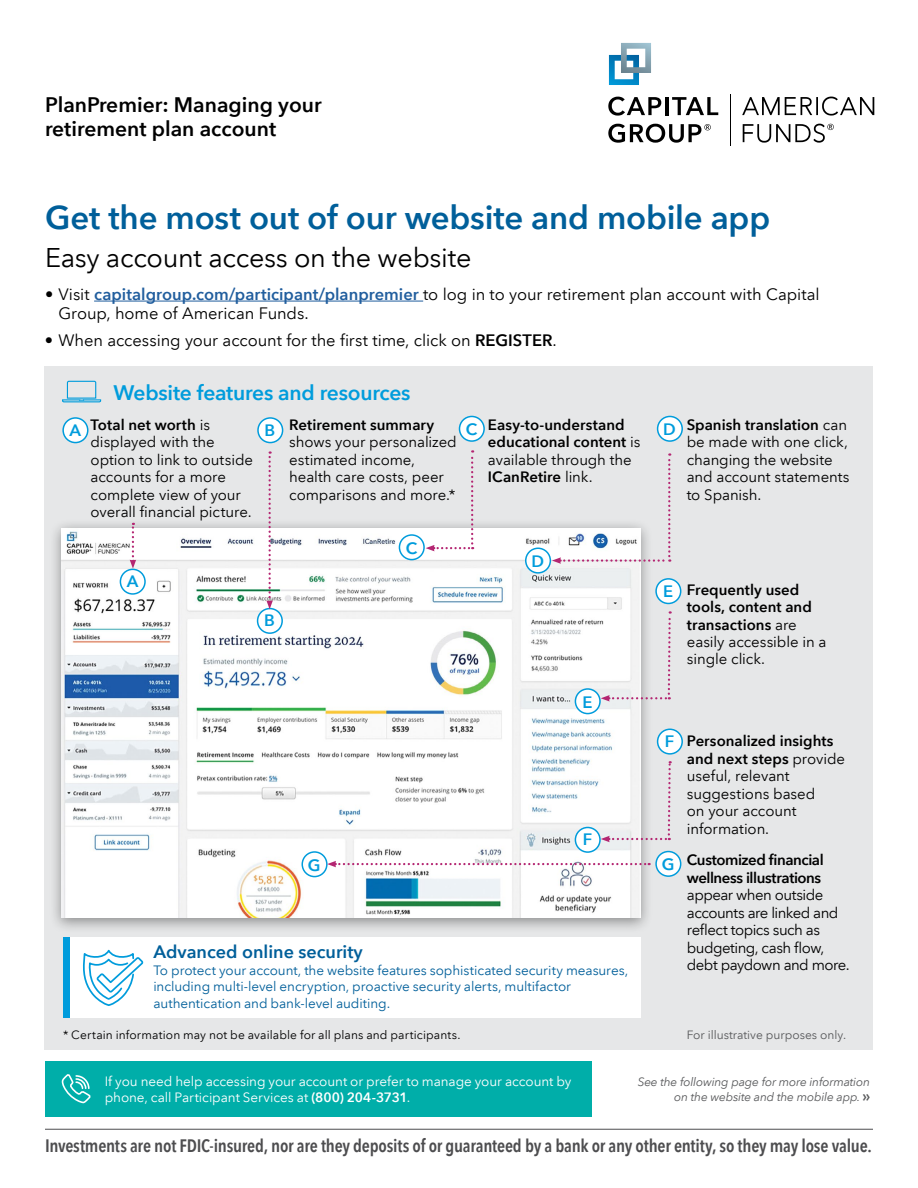
<style>
.page{position:relative;width:918px;height:1188px;background:#fff}
.page>*{position:absolute;margin:0;border:0;box-sizing:border-box;transform-origin:0 0}
.t1{font:600 33px "Avenir Next LT Com";letter-spacing:-.005em;color:#005f9a}
.t2{font:27px "Avenir Next LT Com";letter-spacing:-.01em;color:#000}
.t3{font:600 21px/24px "Avenir Next LT Com";color:#000}
.t4{font:600 21px "Avenir Next LT Com";letter-spacing:-.01em;color:#009cdc}
.t5{font:600 condensed 18px "Avenir Next LT Com";letter-spacing:-.015em;color:#4d4d4f}
.t6{font:600 18px "Avenir Next LT Com";color:#005f9a}
.t7{font:16.5px/19.5px "Avenir Next LT Com";letter-spacing:-.005em;color:#000}
.t8{font:600 16.5px "Avenir Next LT Com";color:#009cdc}
.t9{font:15px/17.4px "Avenir Next LT Com";letter-spacing:-.005em;color:#000}
.t10{font:600 15px/17.5px "Avenir Next LT Com";color:#000}
.t11{font:15px/17.5px "Avenir Next LT Com";letter-spacing:-.035em;color:#000}
.t12{font:600 15px/17.4px "Avenir Next LT Com";letter-spacing:-.03em;color:#000}
.t13{font:13.5px/16.5px "Avenir Next LT Com";letter-spacing:-.005em;color:#005f9a}
.t14{font:13.5px/16.5px "Avenir Next LT Com";letter-spacing:-.005em;color:#fff}
.t15{font:italic 12px/15px "Avenir Next LT Com";letter-spacing:-.015em;color:#58595b;text-align:right}
.t16{font:12px "Avenir Next LT Com";letter-spacing:.01em;color:#000}
.t17{font:12px "Avenir Next LT Com";color:#58595b}
.s1{font-weight:600;color:#215e9e}
.s2{font-weight:600}
.s3{font-weight:400}
.s4{font-weight:600;font-style:normal;font-size:15px}
</style>
<div class="page">
<div style="left:45px;top:1062px;width:547px;height:55px;background:#00aea9"></div>
<div style="left:45px;top:367px;width:828px;height:683px;background:#e6e7e8"></div>
<div style="left:50px;top:519px;width:603px;height:414px;background:#000;opacity:.4"></div>
<img style="left:62px;top:528px;width:579px;height:390px">
<hr style="left:45px;top:1129px;width:828px;height:1px;background:#4d4d4f">
<hr style="left:94px;top:301px;width:329px;height:1px;background:#215e9e">
<hr style="left:730px;top:94px;width:1px;height:51px;background:#000">
<svg style="left:608px;top:97px;width:53px;height:19px"></svg>
<hr style="left:665px;top:97px;width:4px;height:18px;background:#000">
<svg style="left:672px;top:97px;width:46px;height:18px"></svg>
<svg style="left:608px;top:124px;width:103px;height:19px"></svg>
<svg style="left:742px;top:97px;width:132px;height:19px"></svg>
<svg style="left:609px;top:43px;width:42px;height:42px"></svg>
<svg style="left:743px;top:124px;width:91px;height:19px"></svg>
<div style="left:63px;top:937px;width:7px;height:81px;background:#009cdc"></div>
<div style="left:70px;top:937px;width:571px;height:81px;background:#fff"></div>
<svg style="left:83px;top:949px;width:61px;height:57px"></svg>
<svg style="left:61px;top:1074px;width:30px;height:30px"></svg>
<svg style="left:62px;top:380px;width:40px;height:23px"></svg>
<div style="left:63px;top:418px;width:25px;height:25px;background:#fff;border-radius:50%"></div>
<div style="left:62px;top:417px;width:26px;height:26px;border:2px solid #009cdc;border-radius:50%"></div>
<div style="left:258px;top:418px;width:25px;height:25px;background:#fff;border-radius:50%"></div>
<div style="left:257px;top:417px;width:26px;height:26px;border:2px solid #009cdc;border-radius:50%"></div>
<div style="left:460px;top:416px;width:24px;height:25px;background:#fff;border-radius:50%"></div>
<div style="left:459px;top:416px;width:26px;height:26px;border:2px solid #009cdc;border-radius:50%"></div>
<div style="left:658px;top:416px;width:24px;height:25px;background:#fff;border-radius:50%"></div>
<div style="left:657px;top:416px;width:26px;height:26px;border:2px solid #009cdc;border-radius:50%"></div>
<div style="left:656px;top:852px;width:25px;height:24px;background:#fff;border-radius:50%"></div>
<div style="left:655px;top:851px;width:26px;height:26px;border:2px solid #009cdc;border-radius:50%"></div>
<div style="left:658px;top:729px;width:24px;height:25px;background:#fff;border-radius:50%"></div>
<div style="left:657px;top:729px;width:26px;height:26px;border:2px solid #009cdc;border-radius:50%"></div>
<div style="left:656px;top:579px;width:25px;height:24px;background:#fff;border-radius:50%"></div>
<div style="left:655px;top:578px;width:26px;height:26px;border:2px solid #009cdc;border-radius:50%"></div>
<div style="left:120px;top:569px;width:25px;height:25px;background:#fff;border-radius:50%"></div>
<div style="left:120px;top:569px;width:26px;height:26px;border:2px solid #009cdc;border-radius:50%"></div>
<div style="left:258px;top:609px;width:24px;height:24px;background:#fff;border-radius:50%"></div>
<div style="left:257px;top:608px;width:26px;height:26px;border:2px solid #009cdc;border-radius:50%"></div>
<div style="left:399px;top:535px;width:25px;height:25px;background:#fff;border-radius:50%"></div>
<div style="left:399px;top:534px;width:26px;height:26px;border:2px solid #009cdc;border-radius:50%"></div>
<div style="left:526px;top:548px;width:24px;height:25px;background:#fff;border-radius:50%"></div>
<div style="left:525px;top:548px;width:26px;height:26px;border:2px solid #009cdc;border-radius:50%"></div>
<svg style="left:552px;top:453px;width:118px;height:111px"></svg>
<svg style="left:426px;top:450px;width:47px;height:101px"></svg>
<div style="left:302px;top:852px;width:25px;height:25px;background:#fff;border-radius:50%"></div>
<div style="left:301px;top:851px;width:27px;height:26px;border:2px solid #009cdc;border-radius:50%"></div>
<div style="left:575px;top:827px;width:25px;height:25px;background:#fff;border-radius:50%"></div>
<div style="left:575px;top:827px;width:26px;height:26px;border:2px solid #009cdc;border-radius:50%"></div>
<div style="left:575px;top:689px;width:25px;height:25px;background:#fff;border-radius:50%"></div>
<div style="left:575px;top:688px;width:26px;height:26px;border:2px solid #009cdc;border-radius:50%"></div>
<svg style="left:266px;top:451px;width:7px;height:158px"></svg>
<svg style="left:130px;top:523px;width:6px;height:46px"></svg>
<svg style="left:601px;top:611px;width:71px;height:91px"></svg>
<svg style="left:601px;top:761px;width:71px;height:81px"></svg>
<svg style="left:327px;top:861px;width:323px;height:6px;background:#eed9e5"></svg>
<h3 class="t3" style="left:45px;top:92px;width:278px">PlanPremier: Managing your retirement plan account</h3>
<h1 class="t1" style="left:45px;top:198px;width:727px">Get the most out of our website and mobile app</h1>
<h2 class="t2" style="left:45px;top:241px;width:428px">Easy account access on the website</h2>
<p class="t7" style="left:58px;top:284px;width:763px;text-indent:-13px">• Visit <span class="s1">capitalgroup.com/participant/planpremier</span> to log in to your retirement plan account with Capital<br>Group, home of American Funds.</p>
<p class="t7" style="left:45px;top:330px;width:513px">• When accessing your account for the first time, click on <span class="s2">REGISTER</span>.</p>
<h3 class="t4" style="left:113px;top:380px;width:299px">Website features and resources</h3>
<p class="t9" style="left:91px;top:416px;width:164px"><span class="s2">Total net worth</span> is displayed with the option to link to outside accounts for a more complete view of your overall financial picture.</p>
<p class="t10" style="left:289px;top:416px;width:147px">Retirement summary</p>
<p class="t10" style="left:488px;top:416px;width:154px">Easy-to-understand educational content <span class="s3">is available through the<br></span>ICanRetire <span class="s3">link.</span></p>
<p class="t9" style="left:687px;top:416px;width:164px"><span class="s2">Spanish translation</span> can be made with one click, changing the website and account statements to Spanish.</p>
<p class="t8" style="left:69px;top:420px;width:13px">A</p>
<p class="t8" style="left:265px;top:420px;width:12px">B</p>
<p class="t8" style="left:466px;top:419px;width:13px">C</p>
<p class="t8" style="left:663px;top:419px;width:14px">D</p>
<p class="t9" style="left:289px;top:433px;width:169px">shows your personalized estimated income, health care costs, peer comparisons and more.*</p>
<p class="t8" style="left:127px;top:571px;width:13px">A</p>
<p class="t8" style="left:264px;top:611px;width:12px">B</p>
<p class="t8" style="left:406px;top:538px;width:13px">C</p>
<p class="t8" style="left:531px;top:551px;width:14px">D</p>
<p class="t8" style="left:663px;top:582px;width:12px">E</p>
<p class="t10" style="left:687px;top:581px;width:141px">Frequently used tools, content and transactions <span class="s3">are easily accessible in a single click.</span></p>
<p class="t8" style="left:582px;top:692px;width:12px">E</p>
<p class="t8" style="left:308px;top:855px;width:14px">G</p>
<p class="t8" style="left:583px;top:829px;width:11px">F</p>
<p class="t6" style="left:153px;top:941px;width:211px">Advanced online security</p>
<p class="t13" style="left:153px;top:962px;width:476px">To protect your account, the website features sophisticated security measures, including multi-level encryption, proactive security alerts, multifactor authentication and bank-level auditing.</p>
<p class="t16" style="left:63px;top:1028px;width:399px">* Certain information may not be available for all plans and participants.</p>
<p class="t14" style="left:105px;top:1073px;width:468px">If you need help accessing your account or prefer to manage your account by phone, call Participant Services at <span class="s2">(800) 204-3731</span>.</p>
<p class="t8" style="left:665px;top:731px;width:11px">F</p>
<p class="t8" style="left:662px;top:854px;width:14px">G</p>
<p class="t9" style="left:687px;top:732px;width:160px"><span class="s2">Personalized insights and next steps</span> provide useful, relevant suggestions based<br>on your account information.</p>
<p class="t12" style="left:687px;top:851px;width:138px">Customized financial wellness illustrations</p>
<p class="t11" style="left:687px;top:886px;width:164px">appear when outside accounts are linked and reflect topics such as budgeting, cash flow, debt paydown and more.</p>
<p class="t17" style="left:687px;top:1028px;width:161px">For illustrative purposes only.</p>
<p class="t15" style="left:638px;top:1074px;width:234px">See the following page for more information on the website and the mobile app. <span class="s4">»</span></p>
<p class="t5" style="left:45px;top:1135px;width:828px">Investments are not FDIC-insured, nor are they deposits of or guaranteed by a bank or any other entity, so they may lose value.</p>
</div>
